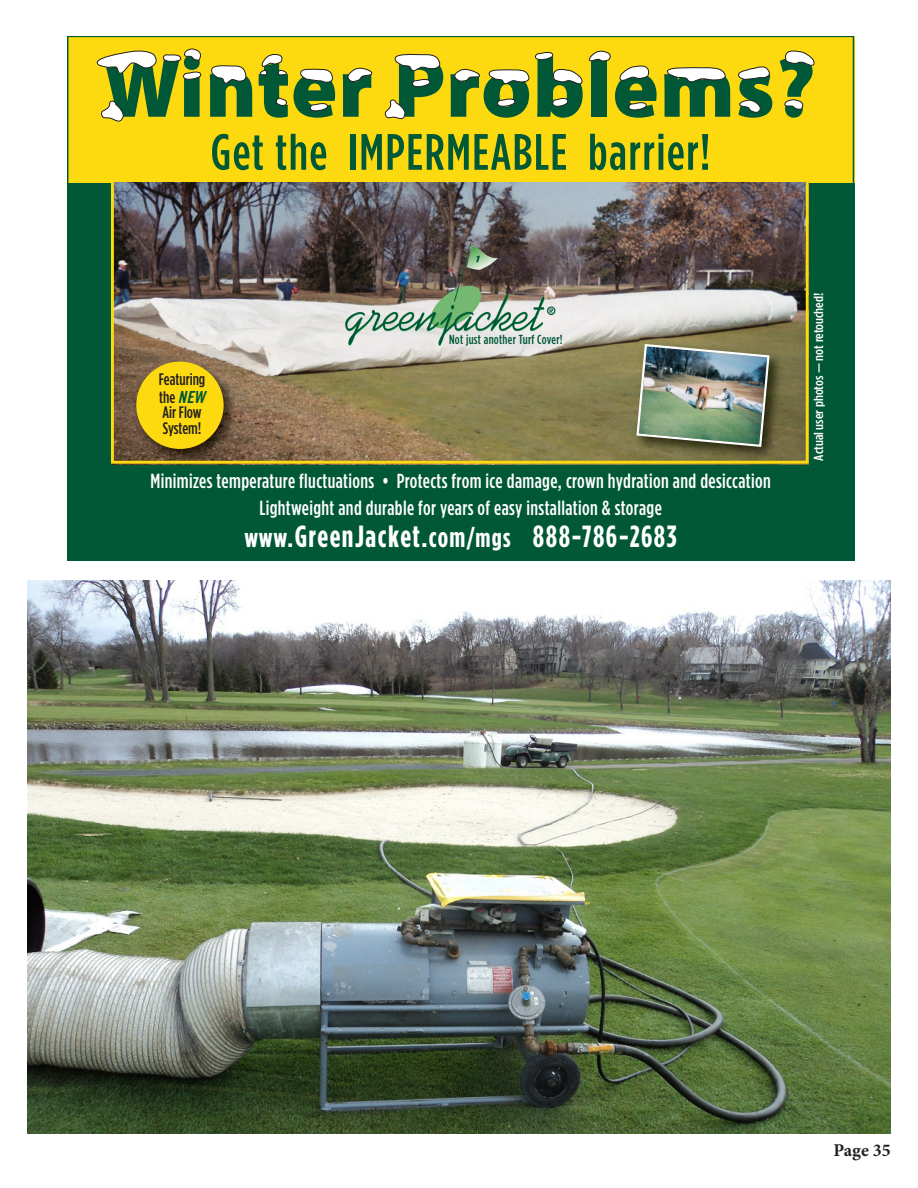
<style>
.page{position:relative;width:918px;height:1188px;background:#fff}
.page>*{position:absolute;margin:0;border:0;box-sizing:border-box;transform-origin:0 0}
.t1{font:500 51px "Gotham Condensed";letter-spacing:.03em;color:#005837}
.t2{font:700 30.6px "Gotham Condensed";letter-spacing:.05em;color:#fff}
.t3{font:500 20.4px/26.2px "Gotham Condensed";letter-spacing:.02em;color:#fff;text-align:center}
.t4{font:700 18px "Minion Pro";color:#231f20}
.t5{font:500 16.65px/17.9px "Gotham Condensed";color:#231f20}
.t6{font:500 13.05px "Gotham Condensed";color:#fff;scale:1.2 1}
.t7{font:500 13.05px "Gotham Condensed";letter-spacing:.025em;color:#005837}
.s1{font-family:"Trade Gothic Bold Cond Twenty Obl";font-weight:400;color:#005837}
.s2{font-size:26.25px}
.s3{font-size:27.75px}
</style>
<div class="page">
<img style="left:27px;top:580px;width:864px;height:554px">
<svg style="left:67px;top:37px;width:787px;height:428px;background:#aaaf26"></svg>
<img style="left:115px;top:183px;width:690px;height:277px">
<div style="left:67px;top:465px;width:787px;height:95px;background:#005837"></div>
<img style="left:344px;top:242px;width:212px;height:106px">
<img style="left:130px;top:355px;width:112px;height:110px">
<div style="left:136px;top:362px;width:88px;height:87px;background:#fdd90f;border-radius:50%"></div>
<img style="left:747px;top:464px;width:32px;height:1px">
<img style="left:629px;top:336px;width:160px;height:124px">
<img style="left:635px;top:343px;width:136px;height:105px">
<div style="left:111px;top:178px;width:698px;height:286px;border:3px solid #fdd90f"></div>
<p class="t1" style="left:211px;top:124px;width:501px">Get the IMPERMEABLE barrier!</p>
<p class="t5" style="left:159px;top:370px;width:50px">Featuring the <span class="s1">NEW</span></p>
<p class="t5" style="left:163px;top:404px;width:41px;line-height:15.5px">Air Flow<br>System!</p>
<p class="t7" style="left:449px;top:333px;width:115px">Not just another Turf Cover!</p>
<p class="t3" style="left:150px;top:468px;width:622px">Minimizes temperature fluctuations • Protects from ice damage, crown hydration and desiccation<br>Lightweight and durable for years of easy installation &amp; storage</p>
<p class="t2" style="left:244px;top:519px;width:434px"><span class="s2">www.</span>GreenJacket<span class="s3">.com</span><span class="s2">/mgs</span> 888-786-2683</p>
<p class="t6" style="left:811px;top:461px;width:141px;rotate:-90deg">Actual user photos — not retouched!</p>
<p class="t4" style="left:833px;top:1137px;width:59px">Page 35</p>
</div>
